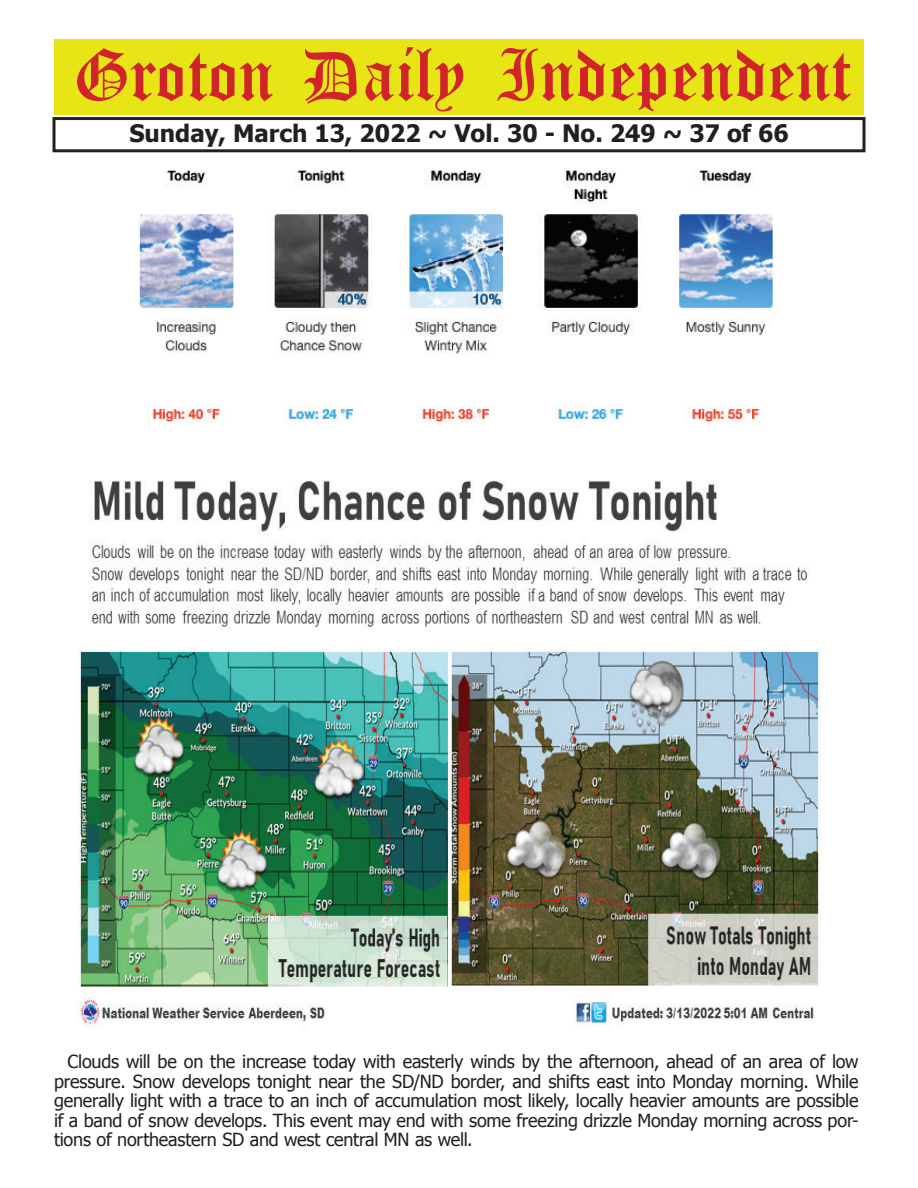
<style>
.page{position:relative;width:918px;height:1188px;background:#fff}
.page>*{position:absolute;margin:0;border:0;box-sizing:border-box;transform-origin:0 0}
.t1{font:54px "Old English Five";color:#d1232a}
.t2{font:700 24px "Tahoma";color:#231f20}
.t3{font:18px/19.5px "Tahoma";letter-spacing:-.01em;color:#231f20;text-align:justify}
</style>
<div class="page">
<div style="left:52px;top:117px;width:814px;height:35px;border:3px solid #231f20"></div>
<div style="left:54px;top:40px;width:810px;height:75px;background:#e7e515"></div>
<img style="left:77px;top:480px;width:743px;height:549px">
<img style="left:139px;top:170px;width:634px;height:253px">
<h1 class="t1" style="left:73px;top:50px;width:779px">Groton Daily Independent</h1>
<h2 class="t2" style="left:129px;top:116px;width:661px">Sunday, March 13, 2022 ~ Vol. 30 - No. 249 ~ 37 of 66</h2>
<p class="t3" style="left:54px;top:1051px;width:806px;text-indent:14px">Clouds will be on the increase today with easterly winds by the afternoon, ahead of an area of low pressure. Snow develops tonight near the SD/ND border, and shifts east into Monday morning. While generally light with a trace to an inch of accumulation most likely, locally heavier amounts are possible if a band of snow develops. This event may end with some freezing drizzle Monday morning across por&shy;tions of northeastern SD and west central MN as well.</p>
</div>
